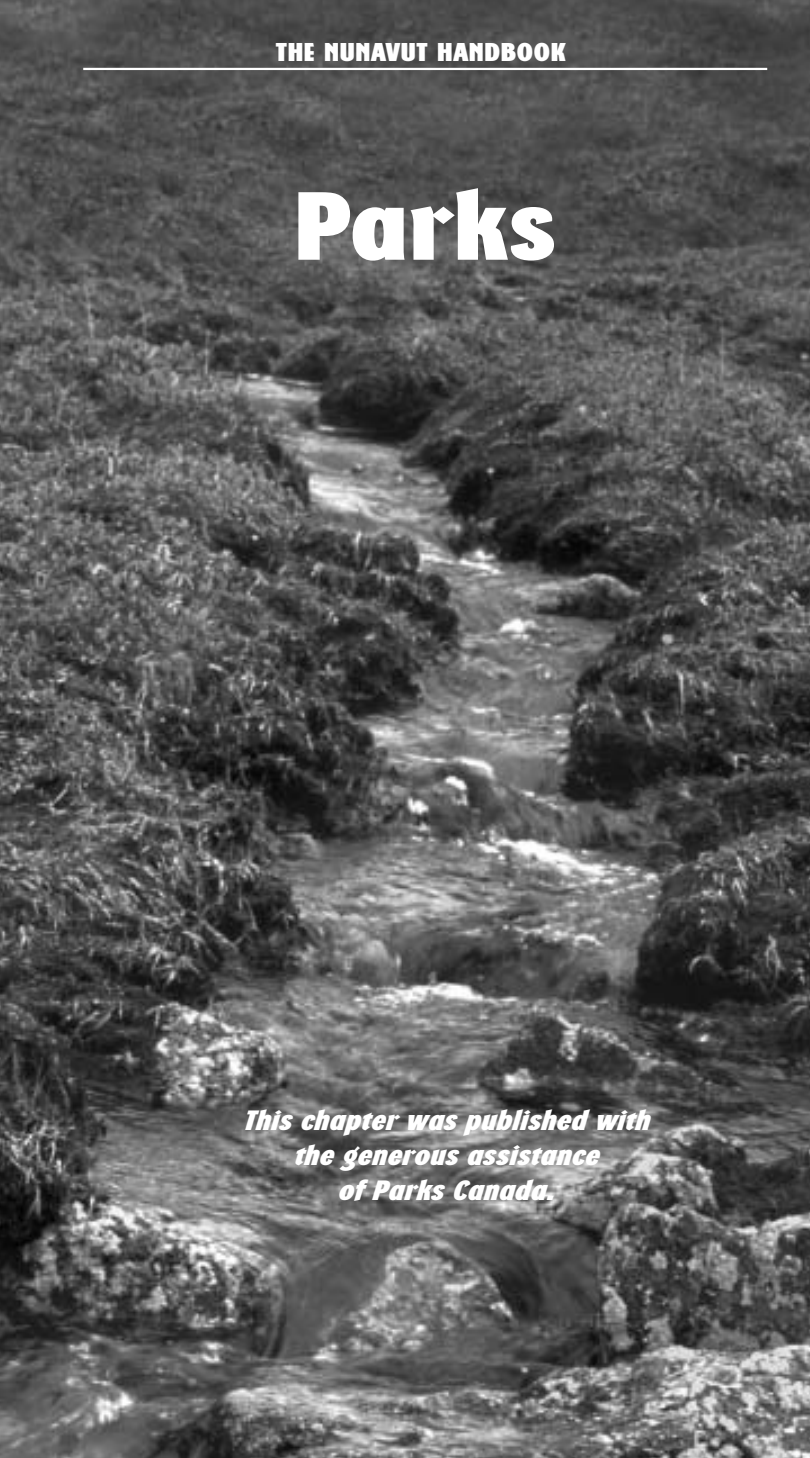
<style>
.page{position:relative;width:810px;height:1458px;background:#fff}
.page>*{position:absolute;margin:0;border:0;box-sizing:border-box;transform-origin:0 0}
.t1{font:101.25px "Regatta Condensed Plain";color:#fff;scale:1.5 1}
.t2{font:italic 29.25px/35.1px "Regatta Condensed Plain";color:#fff;text-align:center;scale:1.4 1}
.t3{font:27px "Regatta Condensed Plain";color:#fff;scale:1.5 1}
</style>
<div class="page">
<img style="left:0;top:0;width:810px;height:1458px">
<hr style="left:83px;top:68px;width:684px;height:2px;background:#fff">
<p class="t3" style="left:275px;top:43px;width:195px">THE NUNAVUT HANDBOOK</p>
<h1 class="t1" style="left:293px;top:193px;width:177px">Parks</h1>
<p class="t2" style="left:242px;top:1106px;width:297px">Thischapterwaspublished with the generousassistance<br>of ParksCanada.</p>
</div>
